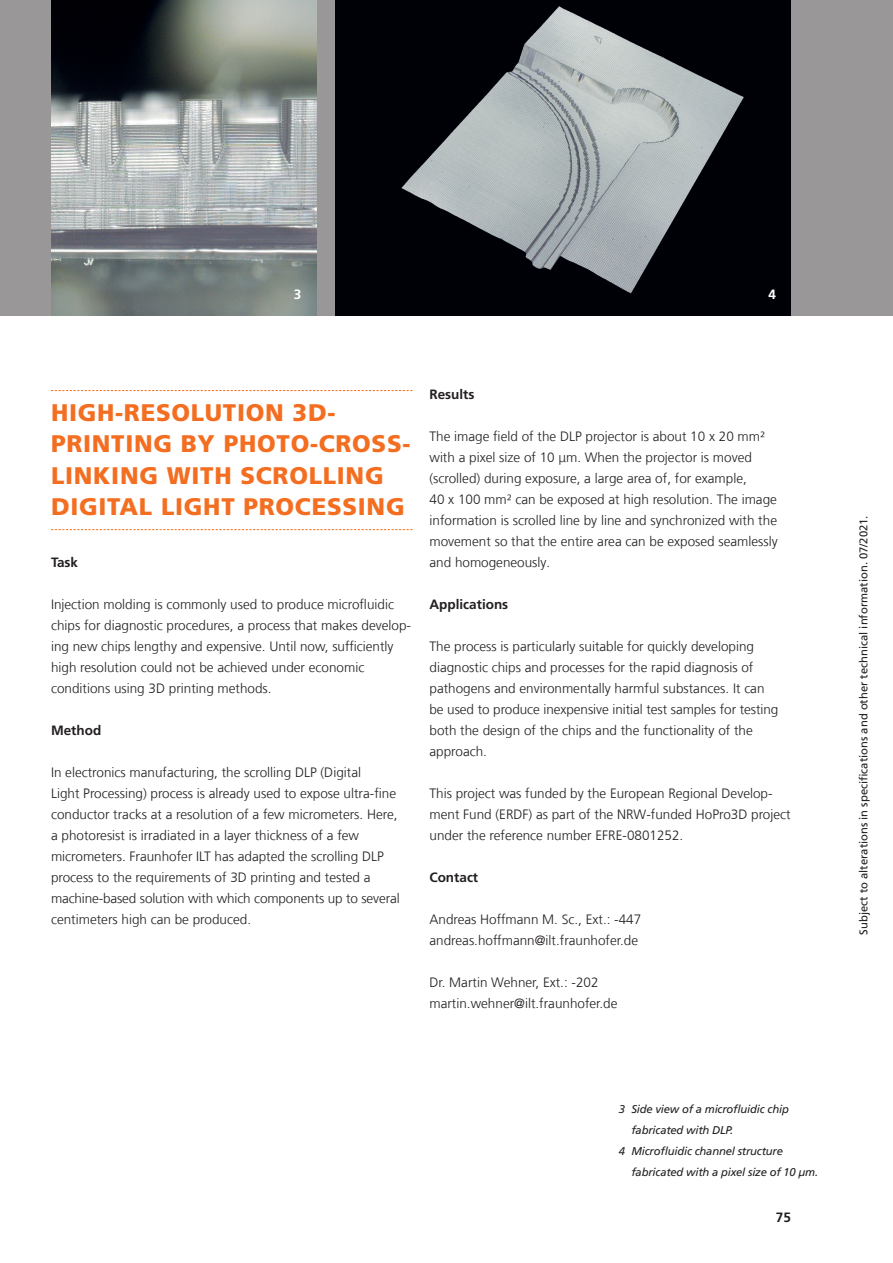
<style>
.page{position:relative;width:893px;height:1263px;background:#fff}
.page>*{position:absolute;margin:0;border:0;box-sizing:border-box;transform-origin:0 0}
.t1{font:900 24px/31.5px "Frutiger LT Com";letter-spacing:.03em;color:#f36e21}
.t2{font:300 13.5px/21px "Frutiger LT Com";color:#231f20}
.t3{font:700 13.5px "Frutiger LT Com";color:#231f20}
.t4{font:700 13.5px "Frutiger LT Com";color:#fff}
.t5{font:italic 11.25px "Frutiger LT Com";letter-spacing:-.015em;color:#231f20}
.t6{font:11.25px "Frutiger LT Com";color:#231f20}
</style>
<div class="page">
<div style="left:0;top:0;width:893px;height:315px;background:#999798"></div>
<img style="left:51px;top:0;width:266px;height:315px">
<img style="left:336px;top:0;width:455px;height:315px">
<svg style="left:51px;top:390px;width:361px;height:1px"></svg>
<svg style="left:51px;top:529px;width:361px;height:1px"></svg>
<p class="t4" style="left:294px;top:286px;width:9px">3</p>
<p class="t4" style="left:769px;top:286px;width:9px">4</p>
<h1 class="t1" style="left:51px;top:397px;width:361px">HIGH-RESOLUTION 3D-<br>PRINTING BY PHOTO-CROSS-<br>LINKING WITH SCROLLING<br>DIGITAL LIGHT PROCESSING</h1>
<p class="t3" style="left:51px;top:554px;width:29px">Task</p>
<p class="t2" style="left:51px;top:594px;width:362px">Injection molding is commonly used to produce microfluidic chips for diagnostic procedures, a process that makes develop&shy;ing new chips lengthy and expensive. Until now, sufficiently high resolution could not be achieved under economic conditions using 3D printing methods.</p>
<p class="t3" style="left:51px;top:722px;width:52px">Method</p>
<p class="t2" style="left:51px;top:762px;width:350px">In electronics manufacturing, the scrolling DLP (Digital<br>Light Processing) process is already used to expose ultra-fine conductor tracks at a resolution of a few micrometers. Here, a photoresist is irradiated in a layer thickness of a few micrometers. Fraunhofer ILT has adapted the scrolling DLP process to the requirements of 3D printing and tested a machine-based solution with which components up to several centimeters high can be produced.</p>
<p class="t3" style="left:429px;top:386px;width:46px">Results</p>
<p class="t2" style="left:429px;top:426px;width:350px">The image field of the DLP projector is about 10 x 20 mm² with a pixel size of 10 μm. When the projector is moved (scrolled) during exposure, a large area of, for example,<br>40 x 100 mm² can be exposed at high resolution. The image information is scrolled line by line and synchronized with the movement so that the entire area can be exposed seamlessly and homogeneously.</p>
<p class="t3" style="left:429px;top:596px;width:80px">Applications</p>
<p class="t2" style="left:429px;top:636px;width:350px">The process is particularly suitable for quickly developing diagnostic chips and processes for the rapid diagnosis of pathogens and environmentally harmful substances. It can be used to produce inexpensive initial test samples for testing both the design of the chips and the functionality of the approach.</p>
<p class="t2" style="left:429px;top:783px;width:363px">This project was funded by the European Regional Develop&shy;ment Fund (ERDF) as part of the NRW-funded HoPro3D project under the reference number EFRE-0801252.</p>
<p class="t3" style="left:429px;top:870px;width:50px">Contact</p>
<p class="t2" style="left:429px;top:909px;width:213px">Andreas Hoffmann M. Sc., Ext.: -447 andreas.hoffmann@ilt.fraunhofer.de</p>
<p class="t2" style="left:429px;top:972px;width:190px">Dr. Martin Wehner, Ext.: -202 martin.wehner@ilt.fraunhofer.de</p>
<p class="t5" style="left:619px;top:1103px;width:172px">3 Side view of a microfluidic chip</p>
<p class="t5" style="left:631px;top:1124px;width:103px">fabricated with DLP.</p>
<p class="t5" style="left:619px;top:1145px;width:166px">4 Microfluidic channel structure</p>
<p class="t5" style="left:631px;top:1166px;width:188px">fabricated with a pixel size of 10 μm.</p>
<p class="t3" style="left:776px;top:1209px;width:17px">75</p>
<p class="t6" style="left:857px;top:935px;width:421px;rotate:-90deg">Subject to alterations in specifications and other technical information. 07/2021.</p>
</div>
